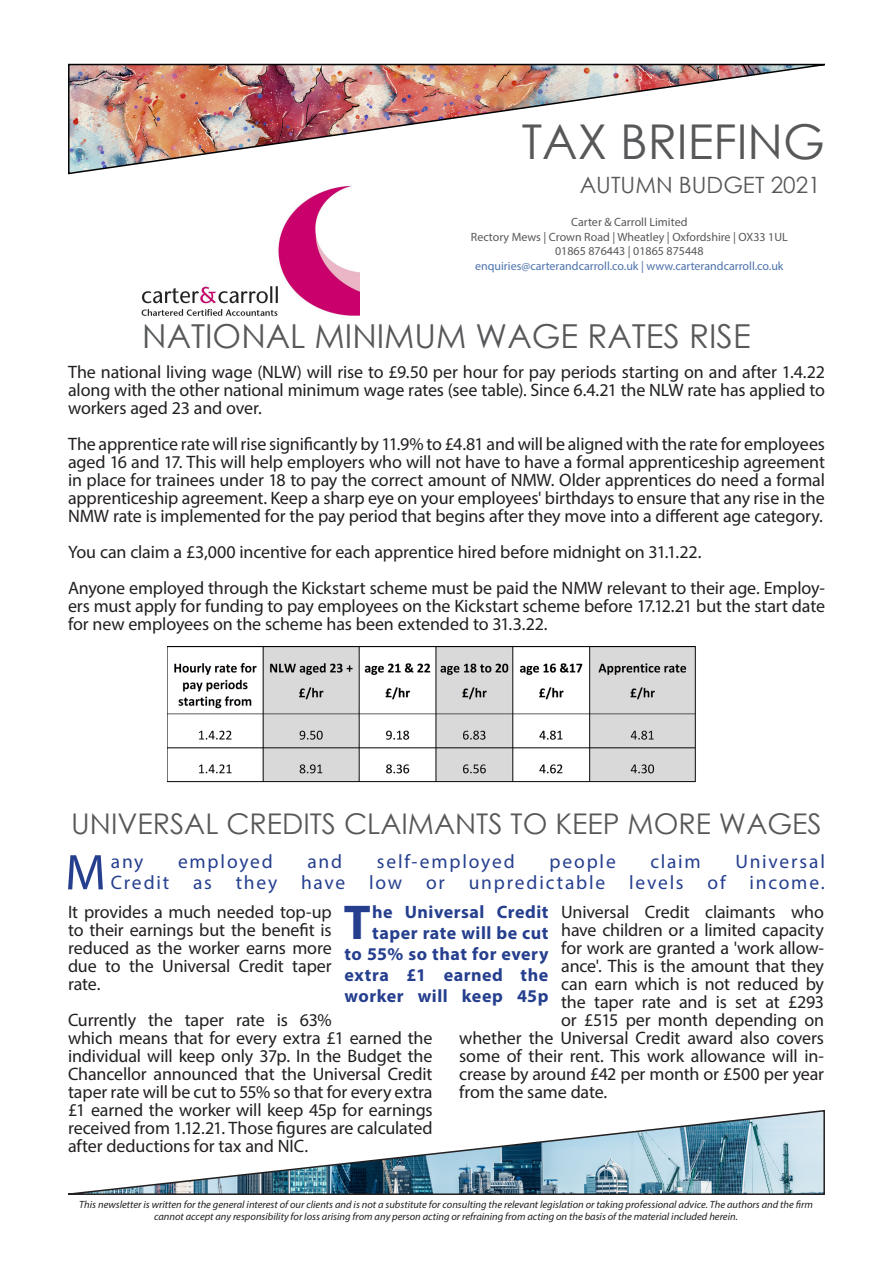
<style>
.page{position:relative;width:893px;height:1263px;background:#fff}
.page>*{position:absolute;margin:0;border:0;box-sizing:border-box;transform-origin:0 0}
.t1{font:50.7px "Myriad Pro";color:#253f8e}
.t2{font:700 49.2px "Myriad Pro";color:#253f8e}
.t3{font:48px "Century Gothic";color:#57585a}
.t4{font:33px "Century Gothic";color:#57585a}
.t5{font:28.5px "Century Gothic";color:#57585a}
.t6{font:22.5px "Century Gothic";color:#57585a}
.t7{font:19.5px/21px "Myriad Pro";letter-spacing:.09em;color:#253f8e;text-align:right}
.t8{font:18px/18px "Myriad Pro";letter-spacing:-.01em;color:#231f20;text-align:justify}
.t9{font:700 18px/21px "Myriad Pro";letter-spacing:.03em;color:#253f8e;text-align:right}
.name{font:12px "Myriad Pro";color:#57585a}
.t10{font:12px "Myriad Pro";color:#4d72ac}
.t11{font:italic 10.5px/12px "Myriad Pro";color:#231f20;text-align:center}
</style>
<div class="page">
<img style="left:68px;top:63px;width:757px;height:112px">
<img style="left:141px;top:185px;width:219px;height:131px">
<img style="left:68px;top:1110px;width:757px;height:85px">
<img style="left:168px;top:647px;width:528px;height:136px">
<p class="t3" style="left:522px;top:108px;width:305px">TAX BRIEFING</p>
<p class="t6" style="left:580px;top:169px;width:243px">AUTUMN BUDGET 2021</p>
<p class="name" style="left:571px;top:215px;width:118px">Carter &amp; Carroll Limited</p>
<p class="name" style="left:471px;top:229px;width:319px">Rectory Mews | Crown Road | Wheatley | Oxfordshire | OX33 1UL</p>
<p class="name" style="left:555px;top:244px;width:150px">01865 876443 | 01865 875448</p>
<p class="t10" style="left:475px;top:258px;width:310px">enquiries@carterandcarroll.co.uk | www.carterandcarroll.co.uk</p>
<p class="t4" style="left:142px;top:313px;width:610px">NATIONAL MINIMUM WAGE RATES RISE</p>
<p class="t8" style="left:68px;top:363px;width:758px">The national living wage (NLW) will rise to £9.50 per hour for pay periods starting on and after 1.4.22 along with the other national minimum wage rates (see table). Since 6.4.21 the NLW rate has applied to workers aged 23 and over.</p>
<p class="t8" style="left:68px;top:435px;width:758px">The apprentice rate will rise significantly by 11.9% to £4.81 and will be aligned with the rate for employees aged 16 and 17. This will help employers who will not have to have a formal apprenticeship agreement in place for trainees under 18 to pay the correct amount of NMW. Older apprentices do need a formal apprenticeship agreement. Keep a sharp eye on your employees' birthdays to ensure that any rise in the NMW rate is implemented for the pay period that begins after they move into a different age category.</p>
<p class="t8" style="left:68px;top:543px;width:635px">You can claim a £3,000 incentive for each apprentice hired before midnight on 31.1.22.</p>
<p class="t8" style="left:68px;top:579px;width:758px">Anyone employed through the Kickstart scheme must be paid the NMW relevant to their age. Employ&shy;ers must apply for funding to pay employees on the Kickstart scheme before 17.12.21 but the start date for new employees on the scheme has been extended to 31.3.22.</p>
<p class="t5" style="left:71px;top:803px;width:752px">UNIVERSAL CREDITS CLAIMANTS TO KEEP MORE WAGES</p>
<p class="t1" style="left:65px;top:841px;width:42px">M</p>
<p class="t7" style="left:111px;top:851px;width:34px">any</p>
<p class="t7" style="left:178px;top:851px;width:96px">employed</p>
<p class="t7" style="left:307px;top:851px;width:36px">and</p>
<p class="t7" style="left:377px;top:851px;width:139px">self-employed</p>
<p class="t7" style="left:549px;top:851px;width:68px">people</p>
<p class="t7" style="left:650px;top:851px;width:52px">claim</p>
<p class="t7" style="left:111px;top:851px;width:715px">Universal<br>Credit as they have low or unpredictable levels of income.</p>
<p class="t2" style="left:344px;top:891px;width:28px">T</p>
<p class="t8" style="left:68px;top:903px;width:265px">It provides a much needed top-up to their earnings but the benefit is reduced as the worker earns more due to the Universal Credit taper rate.</p>
<p class="t8" style="left:68px;top:1011px;width:366px;text-align:left">Currently the taper rate is 63%<br>which means that for every extra £1 earned the individual will keep only 37p. In the Budget the Chancellor announced that the Universal Credit taper rate will be cut to 55% so that for every extra £1 earned the worker will keep 45p for earnings received from 1.12.21. Those figures are calculated after deductions for tax and NIC.</p>
<p class="t9" style="left:345px;top:901px;width:205px">he Universal Credit taper rate will be cut<br>to 55% so that for every extra £1 earned the worker will keep 45p</p>
<p class="t8" style="left:561px;top:903px;width:264px">Universal Credit claimants who</p>
<p class="t8" style="left:561px;top:921px;width:264px">have children or a limited capacity</p>
<p class="t8" style="left:561px;top:939px;width:264px">for work are granted a 'work allow-</p>
<p class="t8" style="left:561px;top:957px;width:264px">ance'. This is the amount that they</p>
<p class="t8" style="left:561px;top:975px;width:264px">can earn which is not reduced by</p>
<p class="t8" style="left:561px;top:993px;width:264px">the taper rate and is set at £293</p>
<p class="t8" style="left:561px;top:1011px;width:264px">or £515 per month depending on</p>
<p class="t8" style="left:459px;top:1029px;width:366px">whether the Universal Credit award also covers</p>
<p class="t8" style="left:459px;top:1047px;width:366px">some of their rent. This work allowance will in-</p>
<p class="t8" style="left:459px;top:1065px;width:366px">crease by around £42 per month or £500 per year</p>
<p class="t8" style="left:459px;top:1083px;width:149px">from the same date.</p>
<p class="t11" style="left:79px;top:1198px;width:735px">This newsletter is written for the general interest of our clients and is not a substitute for consulting the relevant legislation or taking professional advice. The authors and the firm cannot accept any responsibility for loss arising from any person acting or refraining from acting on the basis of the material included herein.</p>
</div>
